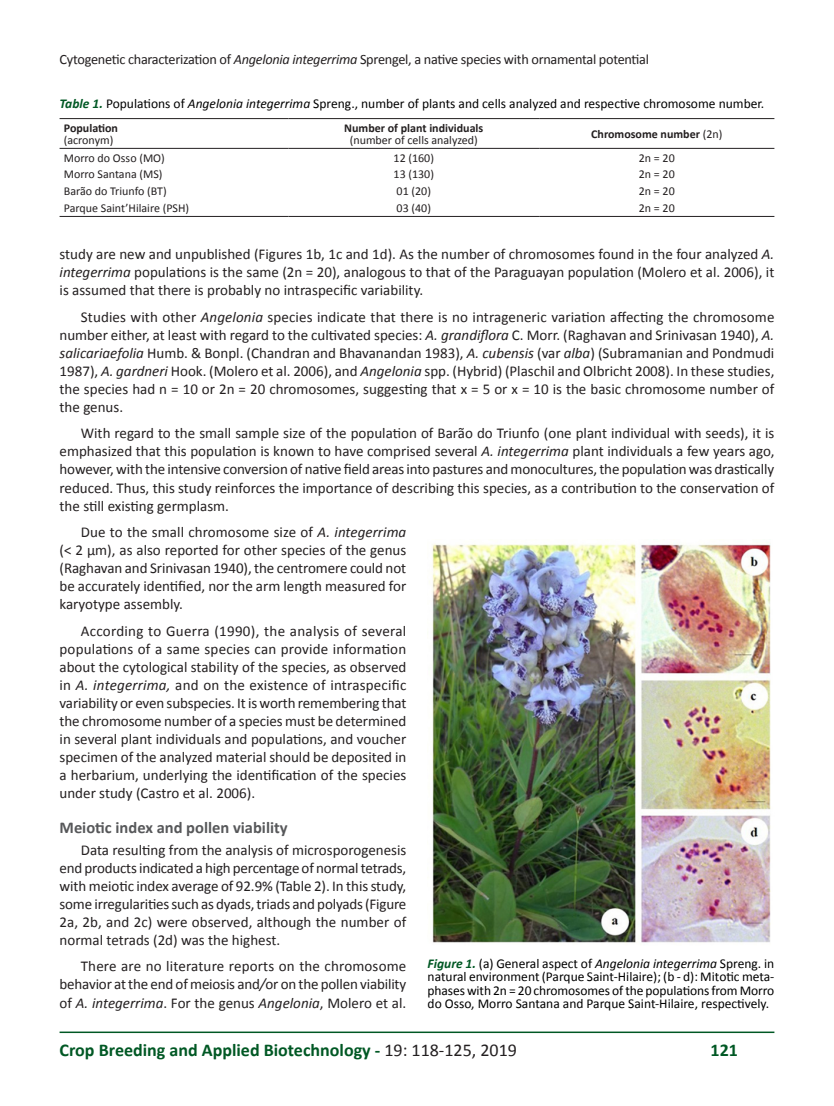
<style>
.page{position:relative;width:834px;height:1106px;background:#fff}
.page>*{position:absolute;margin:0;border:0;box-sizing:border-box;transform-origin:0 0}
.t1{font:700 18px "Calibri";color:#005824}
.SUBTITULO_2{font:700 16.5px "Calibri";color:#57585a}
.CORPO_DE_TEXTO{font:15px/18px "Calibri";color:#231f20;text-align:justify}
.t2{font:14.25px "Calibri";letter-spacing:-.02em;color:#231f20}
.FIGURAS_E_TABELAS{font:13.5px/13.5px "Calibri";color:#000;text-align:justify}
.TABELA_DADOS{font:12px "Calibri";color:#231f20}
.TABELA_DADOS-2{font:700 12px "Calibri";color:#231f20}
.s1{font-style:italic}
.s2{font-weight:700;font-style:italic;color:#005824}
.s3{font-weight:400}
.s4{font-weight:400;color:#231f20}
</style>
<div class="page">
<hr style="left:60px;top:1031px;width:714px;height:2px;background:#005824">
<hr style="left:60px;top:216px;width:228px;height:1px;background:#231f20">
<hr style="left:288px;top:216px;width:251px;height:1px;background:#231f20">
<hr style="left:539px;top:216px;width:235px;height:1px;background:#231f20">
<hr style="left:60px;top:118px;width:228px;height:1px;background:#231f20">
<hr style="left:288px;top:118px;width:251px;height:1px;background:#231f20">
<hr style="left:539px;top:118px;width:235px;height:1px;background:#231f20">
<hr style="left:60px;top:148px;width:228px;height:1px;background:#231f20">
<hr style="left:288px;top:148px;width:251px;height:1px;background:#231f20">
<hr style="left:539px;top:148px;width:235px;height:1px;background:#231f20">
<img style="left:432px;top:542px;width:339px;height:401px">
<p class="t2" style="left:60px;top:49px;width:591px">Cytogenetic characterization of <span class="s1">Angelonia integerrima</span> Sprengel, a native species with ornamental potential</p>
<p class="FIGURAS_E_TABELAS" style="left:60px;top:96px;width:706px"><span class="s2">Table 1.</span> Populations of <span class="s1">Angelonia integerrima</span> Spreng., number of plants and cells analyzed and respective chromosome number.</p>
<p class="TABELA_DADOS-2" style="left:64px;top:119px;width:56px">Population</p>
<p class="TABELA_DADOS" style="left:64px;top:132px;width:51px">(acronym)</p>
<p class="TABELA_DADOS-2" style="left:344px;top:119px;width:141px">Number of plant individuals</p>
<p class="TABELA_DADOS" style="left:350px;top:132px;width:129px">(number of cells analyzed)</p>
<p class="TABELA_DADOS-2" style="left:591px;top:125px;width:133px">Chromosome number <span class="s3">(2n)</span></p>
<p class="TABELA_DADOS" style="left:64px;top:149px;width:102px">Morro do Osso (MO)</p>
<p class="TABELA_DADOS" style="left:393px;top:149px;width:42px">12 (160)</p>
<p class="TABELA_DADOS" style="left:638px;top:149px;width:37px">2n = 20</p>
<p class="TABELA_DADOS" style="left:64px;top:166px;width:100px">Morro Santana (MS)</p>
<p class="TABELA_DADOS" style="left:393px;top:166px;width:42px">13 (130)</p>
<p class="TABELA_DADOS" style="left:638px;top:166px;width:37px">2n = 20</p>
<p class="TABELA_DADOS" style="left:64px;top:183px;width:104px">Barão do Triunfo (BT)</p>
<p class="TABELA_DADOS" style="left:396px;top:183px;width:36px">01 (20)</p>
<p class="TABELA_DADOS" style="left:638px;top:183px;width:37px">2n = 20</p>
<p class="TABELA_DADOS" style="left:64px;top:200px;width:127px">Parque Saint’Hilaire (PSH)</p>
<p class="TABELA_DADOS" style="left:396px;top:200px;width:36px">03 (40)</p>
<p class="TABELA_DADOS" style="left:638px;top:200px;width:37px">2n = 20</p>
<p class="CORPO_DE_TEXTO" style="left:60px;top:245px;width:716px">study are new and unpublished (Figures 1b, 1c and 1d). As the number of chromosomes found in the four analyzed <span class="s1">A. integerrima</span> populations is the same (2n = 20), analogous to that of the Paraguayan population (Molero et al. 2006), it is assumed that there is probably no intraspecific variability.</p>
<p class="CORPO_DE_TEXTO" style="left:60px;top:307px;width:716px;text-indent:21px">Studies with other <span class="s1">Angelonia</span> species indicate that there is no intrageneric variation affecting the chromosome number either, at least with regard to the cultivated species: <span class="s1">A. grandiflora</span> C. Morr. (Raghavan and Srinivasan 1940), <span class="s1">A. salicariaefolia</span> Humb. &amp; Bonpl. (Chandran and Bhavanandan 1983), <span class="s1">A. cubensis</span> (var <span class="s1">alba</span>) (Subramanian and Pondmudi 1987), <span class="s1">A. gardneri</span> Hook. (Molero et al. 2006), and <span class="s1">Angelonia</span> spp. (Hybrid) (Plaschil and Olbricht 2008). In these studies, the species had n = 10 or 2n = 20 chromosomes, suggesting that x = 5 or x = 10 is the basic chromosome number of the genus.</p>
<p class="CORPO_DE_TEXTO" style="left:60px;top:424px;width:716px;text-indent:21px">With regard to the small sample size of the population of Barão do Triunfo (one plant individual with seeds), it is emphasized that this population is known to have comprised several <span class="s1">A. integerrima</span> plant individuals a few years ago, however, with the intensive conversion of native field areas into pastures and monocultures, the population was drastically reduced. Thus, this study reinforces the importance of describing this species, as a contribution to the conservation of the still existing germplasm.</p>
<p class="CORPO_DE_TEXTO" style="left:60px;top:522px;width:348px;text-indent:21px">Due to the small chromosome size of <span class="s1">A. integerrima </span>(&lt; 2 μm), as also reported for other species of the genus (Raghavan and Srinivasan 1940), the centromere could not be accurately identified, nor the arm length measured for karyotype assembly.</p>
<p class="CORPO_DE_TEXTO" style="left:60px;top:621px;width:348px;text-indent:21px">According to Guerra (1990), the analysis of several populations of a same species can provide information about the cytological stability of the species, as observed in <span class="s1">A. integerrima,</span> and on the existence of intraspecific variability or even subspecies. It is worth remembering that the chromosome number of a species must be determined in several plant individuals and populations, and voucher specimen of the analyzed material should be deposited in a herbarium, underlying the identification of the species under study (Castro et al. 2006).</p>
<p class="SUBTITULO_2" style="left:60px;top:815px;width:230px">Meiotic index and pollen viability</p>
<p class="CORPO_DE_TEXTO" style="left:60px;top:840px;width:348px;text-indent:21px">Data resulting from the analysis of microsporogenesis end products indicated a high percentage of normal tetrads, with meiotic index average of 92.9% (Table 2). In this study, some irregularities such as dyads, triads and polyads (Figure 2a, 2b, and 2c) were observed, although the number of normal tetrads (2d) was the highest.</p>
<p class="CORPO_DE_TEXTO" style="left:60px;top:957px;width:348px;text-indent:21px">There are no literature reports on the chromosome behavior at the end of meiosis and<span class="s1">/</span>or on the pollen viability of <span class="s1">A. integerrima</span>. For the genus <span class="s1">Angelonia</span>, Molero et al.</p>
<p class="FIGURAS_E_TABELAS" style="left:427px;top:956px;width:348px"><span class="s2">Figure 1.</span> (a) General aspect of <span class="s1">Angelonia integerrima</span> Spreng. in natural environment (Parque Saint-Hilaire); (b - d): Mitotic meta&shy;phases with 2n = 20 chromosomes of the populations from Morro do Osso, Morro Santana and Parque Saint-Hilaire, respectively.</p>
<p class="t1" style="left:60px;top:1037px;width:459px">Crop Breeding and Applied Biotechnology - <span class="s4">19: 118-125, 2019</span></p>
<p class="t1" style="left:710px;top:1037px;width:29px">121</p>
</div>
